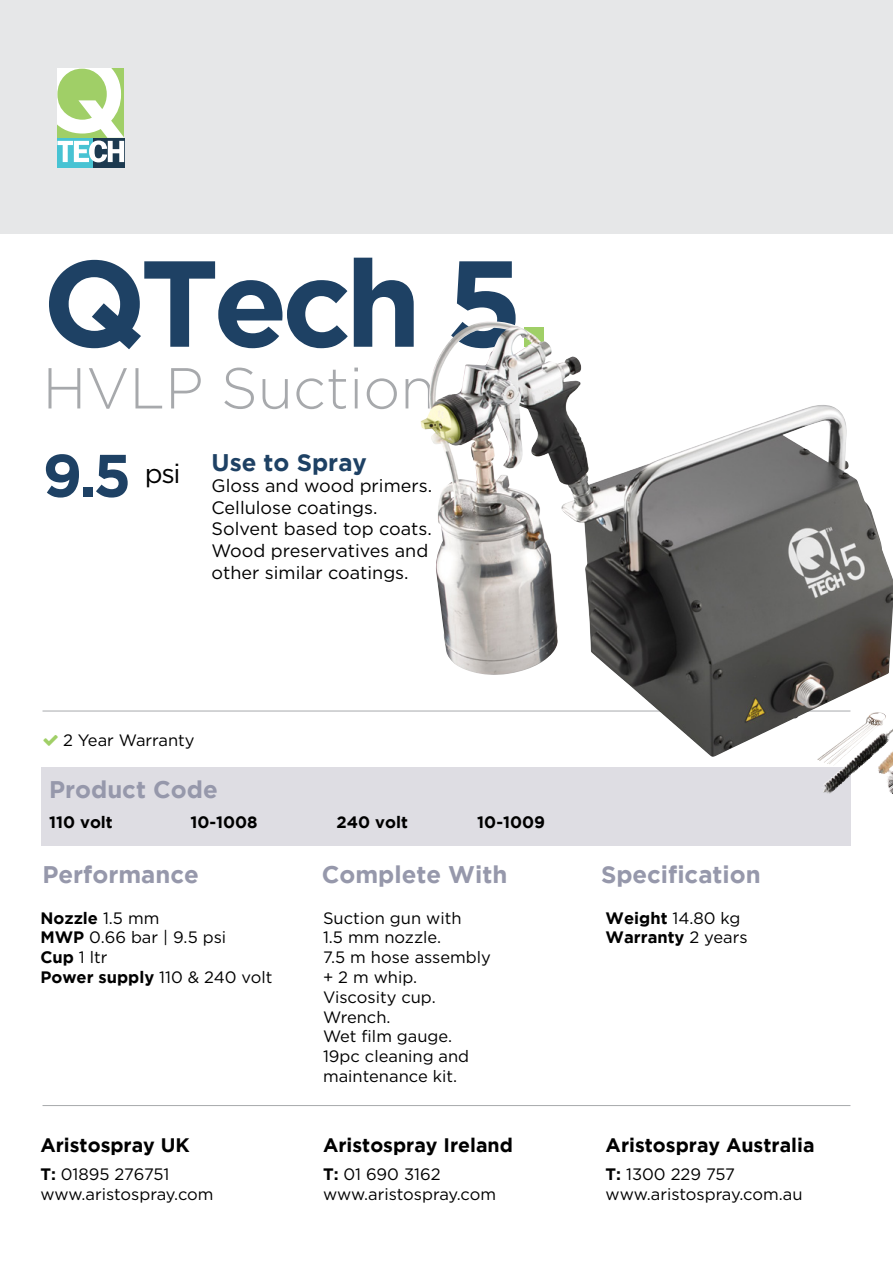
<style>
.page{position:relative;width:893px;height:1263px;background:#fff}
.page>*{position:absolute;margin:0;border:0;box-sizing:border-box;transform-origin:0 0}
.t1{font:700 122.1px "Gotham";letter-spacing:-.05em;color:#1e4164}
.t2{font:700 60px "Gotham";color:#1e4164}
.t3{font:300 57.6px "Gotham";color:#a7a9ac}
.t4{font:27px "Gotham";color:#000}
.t5{font:700 24px "Gotham";color:#9698ab}
.t6{font:700 24px "Gotham";color:#1e4164}
.t7{font:700 19.5px "Gotham";color:#000}
.t8{font:18px/21.6px "Gotham";color:#000}
.t9{font:16.5px/19.8px "Gotham";color:#000}
.t10{font:700 16.5px/19.8px "Gotham";color:#000}
.s1{color:#a0cf67}
.s2{font-weight:700}
.s3{font-weight:400}
</style>
<div class="page">
<div style="left:0;top:0;width:893px;height:234px;background:#e6e7e8"></div>
<div style="left:93px;top:138px;width:31px;height:30px;background:#1c3a50"></div>
<div style="left:57px;top:138px;width:36px;height:30px;background:#47c3d3"></div>
<svg style="left:57px;top:68px;width:67px;height:94px;background:#bfdcb5"></svg>
<div style="left:41px;top:768px;width:809px;height:78px;background:#dedde3"></div>
<hr style="left:43px;top:711px;width:807px;height:1px;background:#a7a9ac">
<hr style="left:43px;top:1105px;width:807px;height:1px;background:#a7a9ac">
<img style="left:420px;top:321px;width:473px;height:436px">
<h1 class="t1" style="left:43px;top:233px;width:511px">QTech 5<span class="s1">.</span></h1>
<h3 class="t3" style="left:43px;top:357px;width:394px">HVLP Suction</h3>
<h2 class="t2" style="left:43px;top:441px;width:90px">9.5</h2>
<h3 class="t4" style="left:145px;top:456px;width:37px">psi</h3>
<h3 class="t6" style="left:212px;top:448px;width:157px">Use to Spray</h3>
<p class="t8" style="left:212px;top:475px;width:222px">Gloss and wood primers.<br>Cellulose coatings.<br>Solvent based top coats.<br>Wood preservatives and other similar coatings.</p>
<p class="t9" style="left:63px;top:729px;width:133px">2 Year Warranty</p>
<h3 class="t5" style="left:49px;top:776px;width:170px">Product Code</h3>
<p class="t10" style="left:49px;top:812px;width:65px">110 volt</p>
<p class="t10" style="left:190px;top:812px;width:69px">10-1008</p>
<p class="t10" style="left:337px;top:812px;width:73px">240 volt</p>
<p class="t10" style="left:477px;top:812px;width:69px">10-1009</p>
<h3 class="t5" style="left:43px;top:861px;width:158px">Performance</h3>
<h3 class="t5" style="left:322px;top:861px;width:187px">Complete With</h3>
<h3 class="t5" style="left:601px;top:861px;width:161px">Specification</h3>
<p class="t9" style="left:40px;top:907px;width:233px"><span class="s2">Nozzle</span> 1.5 mm<br><span class="s2">MWP</span> 0.66 bar | 9.5 psi<br><span class="s2">Cup</span> 1 ltr<br><span class="s2">Power supply</span> 110 &amp; 240 volt</p>
<p class="t9" style="left:323px;top:907px;width:170px">Suction gun with<br>1.5 mm nozzle.<br>7.5 m hose assembly + 2 m whip.<br>Viscosity cup.<br>Wrench.<br>Wet film gauge.<br>19pc cleaning and maintenance kit.</p>
<p class="t10" style="left:606px;top:907px;width:144px">Weight <span class="s3">14.80 kg<br></span>Warranty <span class="s3">2 years</span></p>
<p class="t7" style="left:40px;top:1133px;width:151px">Aristospray UK</p>
<p class="t9" style="left:40px;top:1164px;width:175px"><span class="s2">T:</span> 01895 276751 www.aristospray.com</p>
<p class="t7" style="left:323px;top:1133px;width:191px">Aristospray Ireland</p>
<p class="t9" style="left:323px;top:1164px;width:175px"><span class="s2">T:</span> 01 690 3162 www.aristospray.com</p>
<p class="t7" style="left:606px;top:1133px;width:210px">Aristospray Australia</p>
<p class="t9" style="left:606px;top:1164px;width:198px"><span class="s2">T:</span> 1300 229 757 www.aristospray.com.au</p>
</div>
